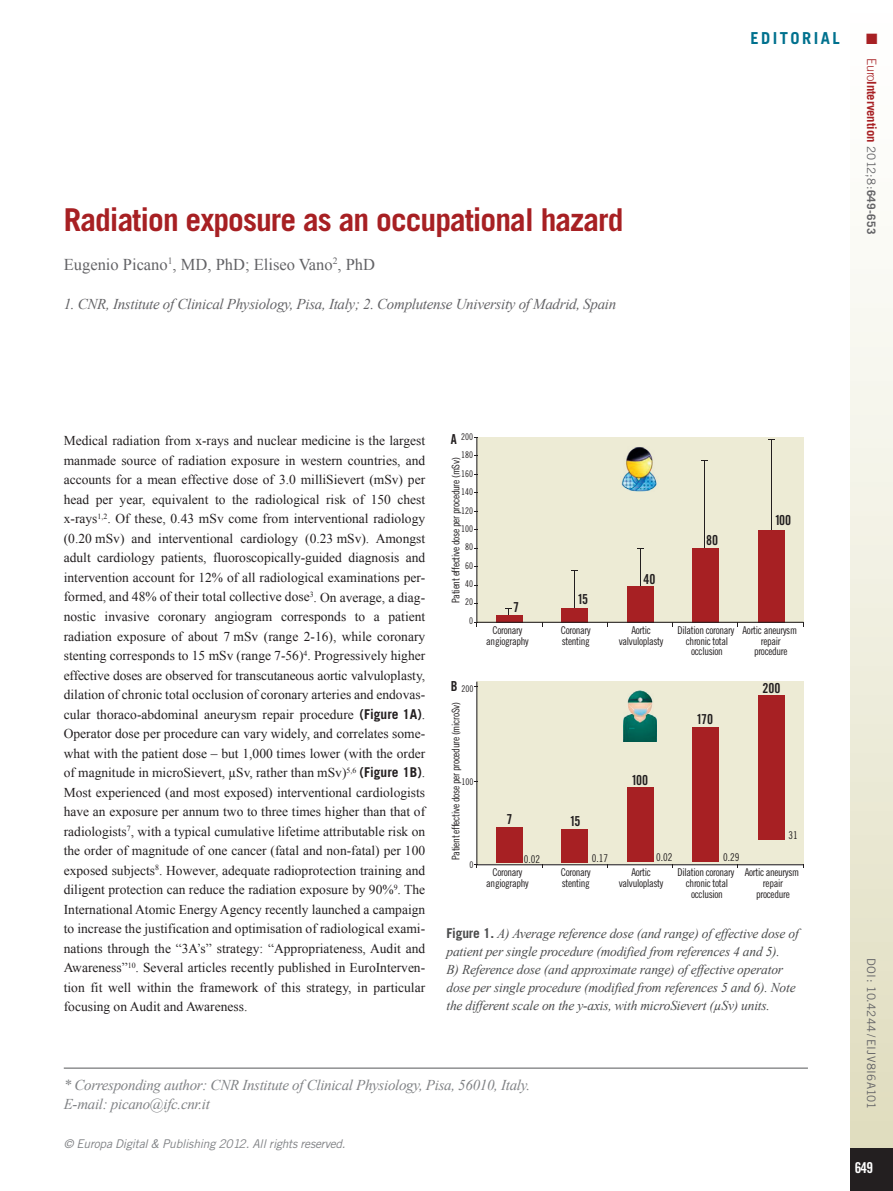
<style>
.page{position:relative;width:893px;height:1191px;background:#fff}
.page>*{position:absolute;margin:0;border:0;box-sizing:border-box;transform-origin:0 0}
.chapitre_titre{font:700 31.5px "Trade Gothic LT Std";letter-spacing:-.03em;color:#a72023}
.chapitre_auteurs{font:16.5px "Times New Roman";color:#636366}
.t1{font:700 16.5px "Trade Gothic LT Std";letter-spacing:.15em;color:#00718e}
.corresponding_author{font:italic 15px/19.5px "Times New Roman";letter-spacing:-.02em;color:#808285}
.chapitre_address{font:italic 15px "Times New Roman";letter-spacing:-.02em;color:#636366}
.t2{font:15px "Trade Gothic LT Std Bd Cn 20";color:#fff}
.t3{font:15px "Zapf Dingbats ITC";color:#a72023}
.t4{font:13.8px "Trade Gothic LT Std Bd Cn 20";color:#231f20}
.text_1er_paragraph{font:13.5px/19.5px "Times New Roman";color:#231f20;text-align:justify}
.figure_legende{font:italic 13.5px/18px "Times New Roman";letter-spacing:-.015em;color:#4b4c4d}
.t5{font:700 12.75px "Trade Gothic LT Std";letter-spacing:-.01em;color:#a72023}
.t6{font:italic 12px "Trade Gothic LT Std";letter-spacing:-.02em;color:#808285}
.t7{font:11.7px "Trade Gothic LT Std";letter-spacing:.03em;color:#636366}
.t8{font:10.65px/10.6px "Trade Gothic LT Std Cn 18";letter-spacing:-.03em;color:#231f20;text-align:center}
.t9{font:10.5px "Trade Gothic LT Std Cn 18";letter-spacing:-.03em;color:#231f20}
.t10{font:9.15px/18.3px "Trade Gothic LT Std Cn 18";color:#231f20;text-align:right}
.s1{font-weight:300}
.s2{font-weight:400;font-size:11.7px;color:#636366}
.s3{font-size:11.7px;color:#636366}
.s4{font-family:"Trade Gothic LT Std";font-weight:700}
.s5{font-family:"Trade Gothic LT Std";font-weight:700;font-style:normal}
</style>
<div class="page">
<div style="left:850px;top:0;width:43px;height:1191px;background:linear-gradient(to bottom,#fff,#dfdcbd)"></div>
<div style="left:850px;top:1148px;width:43px;height:43px;background:#231f20"></div>
<hr style="left:64px;top:1067px;width:744px;height:1px;background:#57585a">
<svg style="left:673px;top:437px;width:130px;height:186px;background:#ddc3b2"></svg>
<svg style="left:476px;top:681px;width:327px;height:184px;background:#d9b5a6"></svg>
<svg style="left:474px;top:437px;width:199px;height:321px"></svg>
<img style="left:624px;top:690px;width:32px;height:51px">
<img style="left:620px;top:446px;width:40px;height:45px">
<p class="chapitre_titre" style="left:64px;top:200px;width:561px">Radiation exposure as an occupational hazard</p>
<p class="chapitre_auteurs" style="left:64px;top:253px;width:313px">Eugenio Picano<sup>1</sup>, MD, PhD; Eliseo Vano<sup>2</sup>, PhD</p>
<p class="chapitre_address" style="left:64px;top:293px;width:554px">1. CNR, Institute of Clinical Physiology, Pisa, Italy; 2. Complutense University of Madrid, Spain</p>
<p class="t1" style="left:750px;top:28px;width:91px">EDITORIAL</p>
<p class="t3" style="left:866px;top:32px;width:13px">■</p>
<p class="t5" style="left:879px;top:58px;width:177px;rotate:90deg"><span class="s1">Euro</span>Intervention <span class="s2">2012;8:</span><span class="s3">649-653</span></p>
<p class="text_1er_paragraph" style="left:64px;top:431px;width:363px">Medical radiation from x-rays and nuclear medicine is the largest manmade source of radiation exposure in western countries, and accounts for a mean effective dose of 3.0 milliSievert (mSv) per head per year, equivalent to the radiological risk of 150 chest x-rays<sup>1,2</sup>. Of these, 0.43 mSv come from interventional radiology (0.20 mSv) and interventional cardiology (0.23 mSv). Amongst adult cardiology patients, fluoroscopically-guided diagnosis and intervention account for 12% of all radiological examinations per&shy;formed, and 48% of their total collective dose<sup>3</sup>. On average, a diag&shy;nostic invasive coronary angiogram corresponds to a patient radiation exposure of about 7 mSv (range 2-16), while coronary stenting corresponds to 15 mSv (range 7-56)<sup>4</sup>. Progressively higher effective doses are observed for transcutaneous aortic valvuloplasty, dilation of chronic total occlusion of coronary arteries and endovas&shy;cular thoraco-abdominal aneurysm repair procedure <span class="s4">(Figure 1A)</span>.<br>Operator dose per procedure can vary widely, and correlates some&shy;what with the patient dose – but 1,000 times lower (with the order of magnitude in microSievert, µSv, rather than mSv)<sup>5,6</sup> <span class="s4">(Figure 1B)</span>.<br>Most experienced (and most exposed) interventional cardiologists have an exposure per annum two to three times higher than that of radiologists<sup>7</sup>, with a typical cumulative lifetime attributable risk on the order of magnitude of one cancer (fatal and non-fatal) per 100 exposed subjects<sup>8</sup>. However, adequate radioprotection training and diligent protection can reduce the radiation exposure by 90%<sup>9</sup>. The International Atomic Energy Agency recently launched a campaign to increase the justification and optimisation of radiological exami&shy;nations through the “3A’s” strategy: “Appropriateness, Audit and Awareness”<sup>10</sup>. Several articles recently published in EuroInterven&shy;tion fit well within the framework of this strategy, in particular focusing on Audit and Awareness.</p>
<p class="t10" style="left:461px;top:427px;width:13px">200<br>180<br>160<br>140<br>120<br>100<br>80<br>60<br>40<br>20<br>0</p>
<p class="t4" style="left:451px;top:431px;width:7px">A</p>
<p class="t9" style="left:449px;top:603px;width:147px;rotate:-90deg">Patient effective dose per procedure (mSv)</p>
<p class="t4" style="left:451px;top:678px;width:8px">B</p>
<p class="t10" style="left:461px;top:679px;width:13px">200</p>
<p class="t9" style="left:449px;top:860px;width:160px;rotate:-90deg">Patient effective dose per procedure (microSv)</p>
<p class="t10" style="left:461px;top:772px;width:13px">100</p>
<p class="t10" style="left:469px;top:855px;width:5px">0</p>
<p class="t4" style="left:513px;top:599px;width:7px">7</p>
<p class="t4" style="left:577px;top:590px;width:12px">15</p>
<p class="t4" style="left:643px;top:570px;width:13px">40</p>
<p class="t4" style="left:706px;top:531px;width:13px">80</p>
<p class="t4" style="left:775px;top:512px;width:18px">100</p>
<p class="t8" style="left:486px;top:625px;width:44px">Coronary angiography</p>
<p class="t8" style="left:561px;top:625px;width:31px;text-align:left">Coronary stenting</p>
<p class="t8" style="left:619px;top:625px;width:46px">Aortic valvuloplasty</p>
<p class="t8" style="left:678px;top:625px;width:58px">Dilation coronary chronic total occlusion</p>
<p class="t8" style="left:743px;top:625px;width:56px">Aortic aneurysm repair procedure</p>
<p class="t4" style="left:506px;top:810px;width:7px">7</p>
<p class="t4" style="left:570px;top:813px;width:12px">15</p>
<p class="t4" style="left:631px;top:771px;width:18px">100</p>
<p class="t4" style="left:696px;top:710px;width:18px">170</p>
<p class="t8" style="left:524px;top:853px;width:18px">0.02</p>
<p class="t8" style="left:656px;top:852px;width:18px">0.02</p>
<p class="t8" style="left:723px;top:851px;width:18px">0.29</p>
<p class="t8" style="left:592px;top:852px;width:18px">0.17</p>
<p class="t4" style="left:762px;top:680px;width:19px">200</p>
<p class="t8" style="left:789px;top:829px;width:11px">31</p>
<p class="t8" style="left:486px;top:867px;width:44px">Coronary angiography</p>
<p class="t8" style="left:561px;top:867px;width:31px;text-align:left">Coronary stenting</p>
<p class="t8" style="left:619px;top:867px;width:46px">Aortic valvuloplasty</p>
<p class="t8" style="left:678px;top:867px;width:58px">Dilation coronary chronic total occlusion</p>
<p class="t8" style="left:745px;top:867px;width:56px">Aortic aneurysm repair procedure</p>
<p class="figure_legende" style="left:446px;top:924px;width:354px"><span class="s5">Figure 1.</span> A) Average reference dose (and range) of effective dose of patient per single procedure (modified from references 4 and 5).<br>B) Reference dose (and approximate range) of effective operator dose per single procedure (modified from references 5 and 6). Note the different scale on the y-axis, with microSievert (µSv) units.</p>
<p class="corresponding_author" style="left:64px;top:1074px;width:468px">* Corresponding author: CNR Institute of Clinical Physiology, Pisa, 56010, Italy.<br>E-mail: picano@ifc.cnr.it</p>
<p class="t6" style="left:64px;top:1136px;width:283px">© Europa Digital &amp; Publishing 2012. All rights reserved.</p>
<p class="t7" style="left:878px;top:958px;width:152px;rotate:90deg">DOI: 10.4244/EIJV8I6A101</p>
<p class="t2" style="left:855px;top:1158px;width:20px">649</p>
</div>
